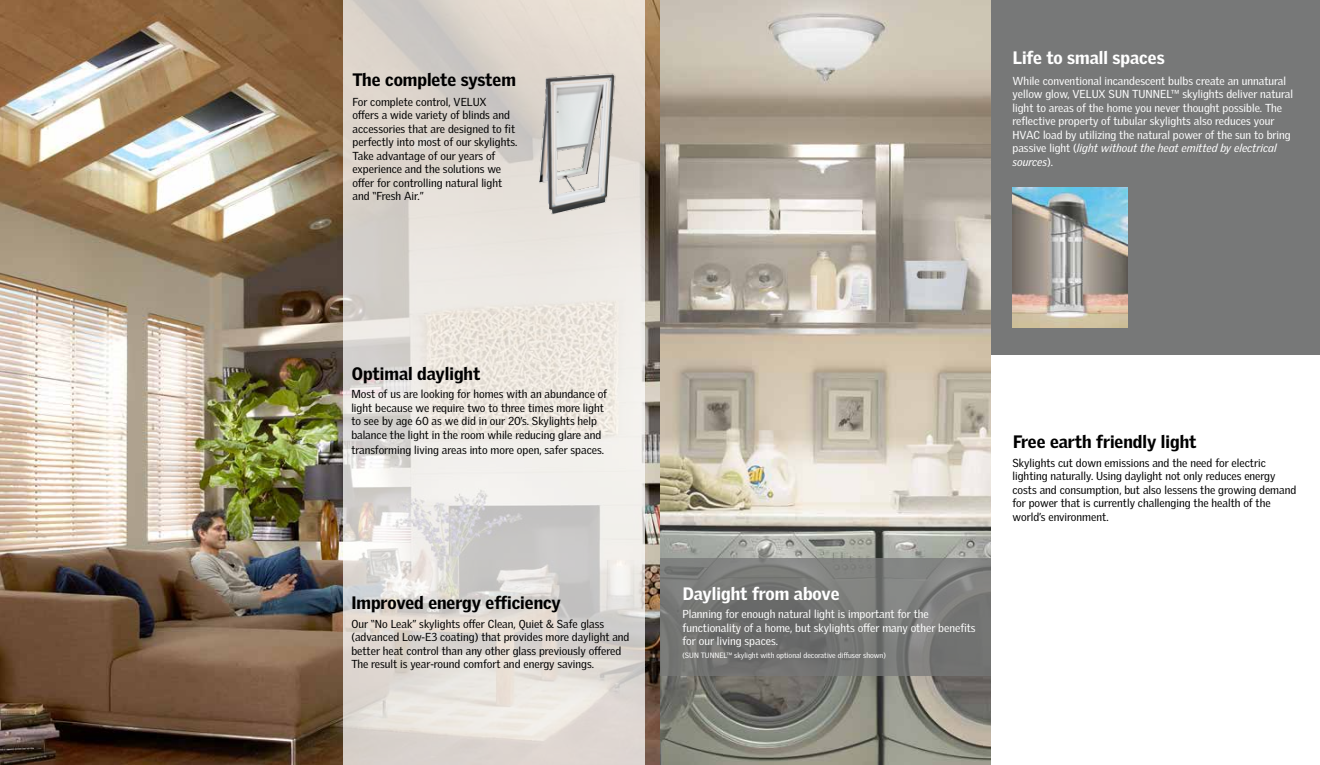
<style>
.page{position:relative;width:1320px;height:765px;background:#fff}
.page>*{position:absolute;margin:0;border:0;box-sizing:border-box;transform-origin:0 0}
.t1{font:900 17.5px "Velux Gothic";color:#000}
.t2{font:900 17.5px "Velux Gothic";color:#fff}
.t3{font:11.25px/13.5px "Velux Gothic";color:#000}
.t4{font:11.25px/13.5px "Velux Gothic";color:#fff}
.t5{font:7.5px "Velux Gothic";color:#fff}
.s1{font-style:italic}
</style>
<div class="page">
<div style="left:989px;top:0;width:330px;height:354px;background:#777878"></div>
<img style="left:0;top:0;width:989px;height:765px">
<img style="left:1012px;top:187px;width:114px;height:141px">
<svg style="left:660px;top:558px;width:329px;height:117px;background:#767776"></svg>
<svg style="left:343px;top:0;width:301px;height:765px;background:#e1ddd7"></svg>
<img style="left:519px;top:54px;width:118px;height:177px">
<h1 class="t1" style="left:352px;top:69px;width:165px">The complete system</h1>
<p class="t3" style="left:352px;top:95px;width:166px">For complete control, VELUX<br>offers a wide variety of blinds and accessories that are designed to fit perfectly into most of our skylights.<br>Take advantage of our years of experience and the solutions we offer for controlling natural light and “Fresh Air.”</p>
<h1 class="t2" style="left:1012px;top:46px;width:153px">Life to small spaces</h1>
<p class="t4" style="left:1012px;top:74px;width:282px">While conventional incandescent bulbs create an unnatural yellow glow, VELUX SUN TUNNEL™ skylights deliver natural light to areas of the home you never thought possible. The reflective property of tubular skylights also reduces your HVAC load by utilizing the natural power of the sun to bring passive light (<span class="s1">light without the heat emitted by electrical sources</span>).</p>
<h1 class="t1" style="left:352px;top:362px;width:130px">Optimal daylight</h1>
<p class="t3" style="left:351px;top:387px;width:257px">Most of us are looking for homes with an abundance of light because we require two to three times more light to see by age 60 as we did in our 20’s. Skylights help balance the light in the room while reducing glare and</p>
<p class="t3" style="left:351px;top:443px;width:254px">transforming living areas into more open, safer spaces.</p>
<h1 class="t1" style="left:351px;top:592px;width:211px">Improved energy efficiency</h1>
<p class="t3" style="left:351px;top:617px;width:279px">Our “No Leak” skylights offer Clean, Quiet &amp; Safe glass (advanced Low-E3 coating) that provides more daylight and better heat control than any other glass previously offered The result is year-round comfort and energy savings.</p>
<h1 class="t2" style="left:682px;top:582px;width:158px">Daylight from above</h1>
<p class="t4" style="left:682px;top:607px;width:294px">Planning for enough natural light is important for the functionality of a home, but skylights offer many other benefits for our living spaces.</p>
<p class="t5" style="left:682px;top:650px;width:205px">(SUN TUNNEL™ skylight with optional decorative diffuser shown)</p>
<h1 class="t1" style="left:1012px;top:430px;width:185px">Free earth friendly light</h1>
<p class="t3" style="left:1012px;top:456px;width:285px">Skylights cut down emissions and the need for electric lighting naturally. Using daylight not only reduces energy costs and consumption, but also lessens the growing demand for power that is currently challenging the health of the world’s environment.</p>
</div>
